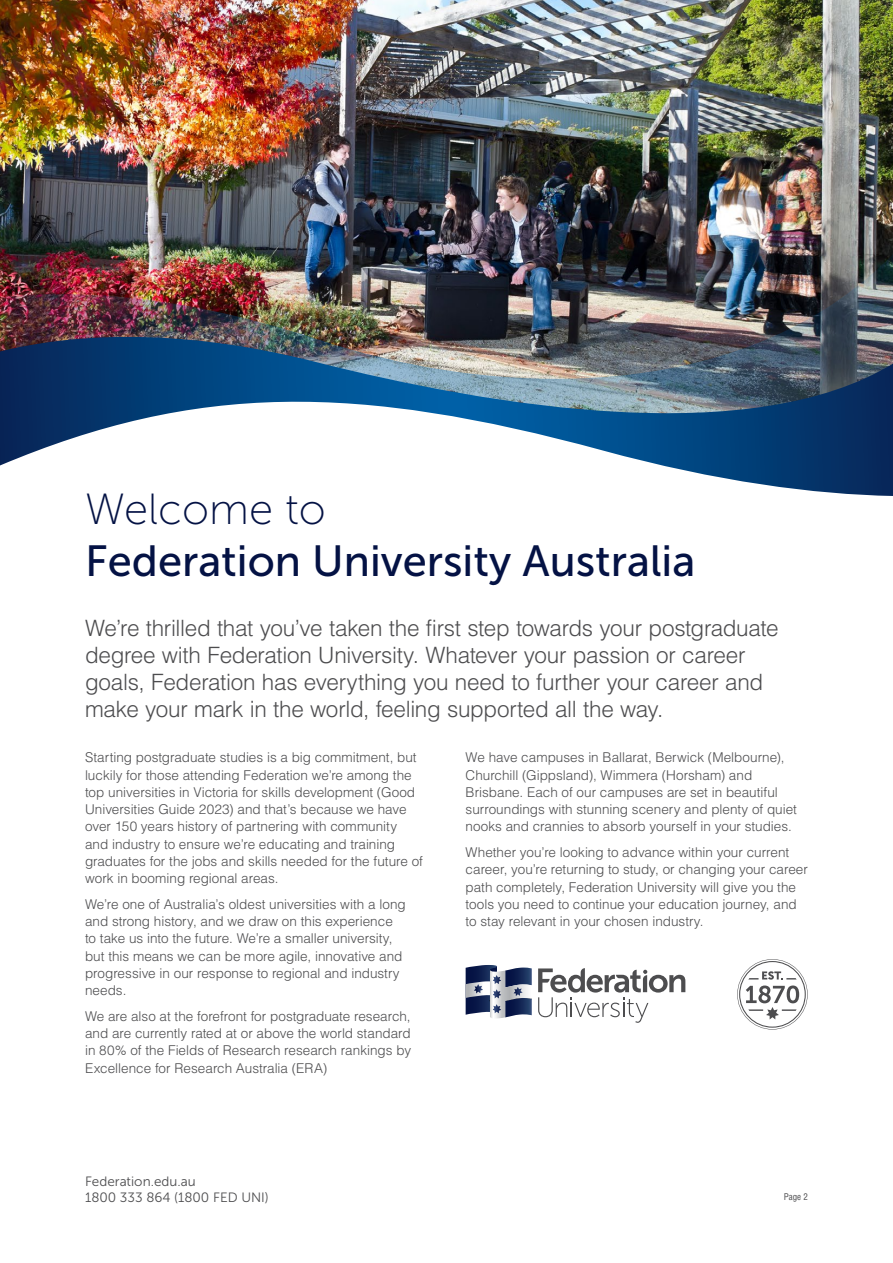
<style>
.page{position:relative;width:893px;height:1263px;background:#fff}
.page>*{position:absolute;margin:0;border:0;box-sizing:border-box;transform-origin:0 0}
.t1{font:43.5px "Museo Sans 500";color:#041244}
.t2{font:43.5px "Museo Sans 100";color:#041244}
.t3{font:300 22.5px/27px "Helvetica LT Pro";letter-spacing:-.015em;color:#4d4d4f}
.t4{font:300 13.5px/17.2px "Helvetica LT Pro";color:#4d4d4f}
.t5{font:13.5px/16.2px "Museo Sans 300";color:#4d4d4f}
.t6{font:condensed 9px "Helvetica LT Pro";color:#4d4d4f}
</style>
<div class="page">
<img style="left:0;top:0;width:893px;height:223px">
<svg style="left:466px;top:965px;width:66px;height:54px"></svg>
<svg style="left:538px;top:968px;width:147px;height:55px"></svg>
<svg style="left:737px;top:959px;width:71px;height:70px"></svg>
<img style="left:0;top:223px;width:893px;height:114px">
<img style="left:0;top:337px;width:893px;height:159px">
<h1 class="t2" style="left:85px;top:486px;width:242px">Welcome to</h1>
<h1 class="t1" style="left:85px;top:537px;width:612px">Federation University Australia</h1>
<p class="t3" style="left:85px;top:614px;width:695px">We’re thrilled that you’ve taken the first step towards your postgraduate degree with Federation University. Whatever your passion or career goals, Federation has everything you need to further your career and make your mark in the world, feeling supported all the way.</p>
<p class="t4" style="left:85px;top:749px;width:339px">Starting postgraduate studies is a big commitment, but luckily for those attending Federation we’re among the top universities in Victoria for skills development (Good Universities Guide 2023) and that’s because we have over 150 years history of partnering with community and industry to ensure we’re educating and training graduates for the jobs and skills needed for the future of work in booming regional areas.</p>
<p class="t4" style="left:85px;top:895px;width:322px">We’re one of Australia’s oldest universities with a long and strong history, and we draw on this experience to take us into the future. We’re a smaller university, but this means we can be more agile, innovative and progressive in our response to regional and industry needs.</p>
<p class="t4" style="left:85px;top:1007px;width:328px;text-align:justify">We are also at the forefront for postgraduate research, and are currently rated at or above the world standard in 80% of the Fields of Research research rankings by Excellence for Research Australia (ERA)</p>
<p class="t5" style="left:85px;top:1173px;width:185px">Federation.edu.au<br>1800 333 864 (1800 FED UNI)</p>
<p class="t4" style="left:466px;top:749px;width:333px">We have campuses in Ballarat, Berwick (Melbourne), Churchill (Gippsland), Wimmera (Horsham) and Brisbane. Each of our campuses are set in beautiful surroundings with stunning scenery and plenty of quiet nooks and crannies to absorb yourself in your studies.</p>
<p class="t4" style="left:466px;top:844px;width:344px">Whether you’re looking to advance within your current career, you’re returning to study, or changing your career path completely, Federation University will give you the tools you need to continue your education journey, and to stay relevant in your chosen industry.</p>
<p class="t6" style="left:784px;top:1191px;width:26px">Page 2</p>
</div>
